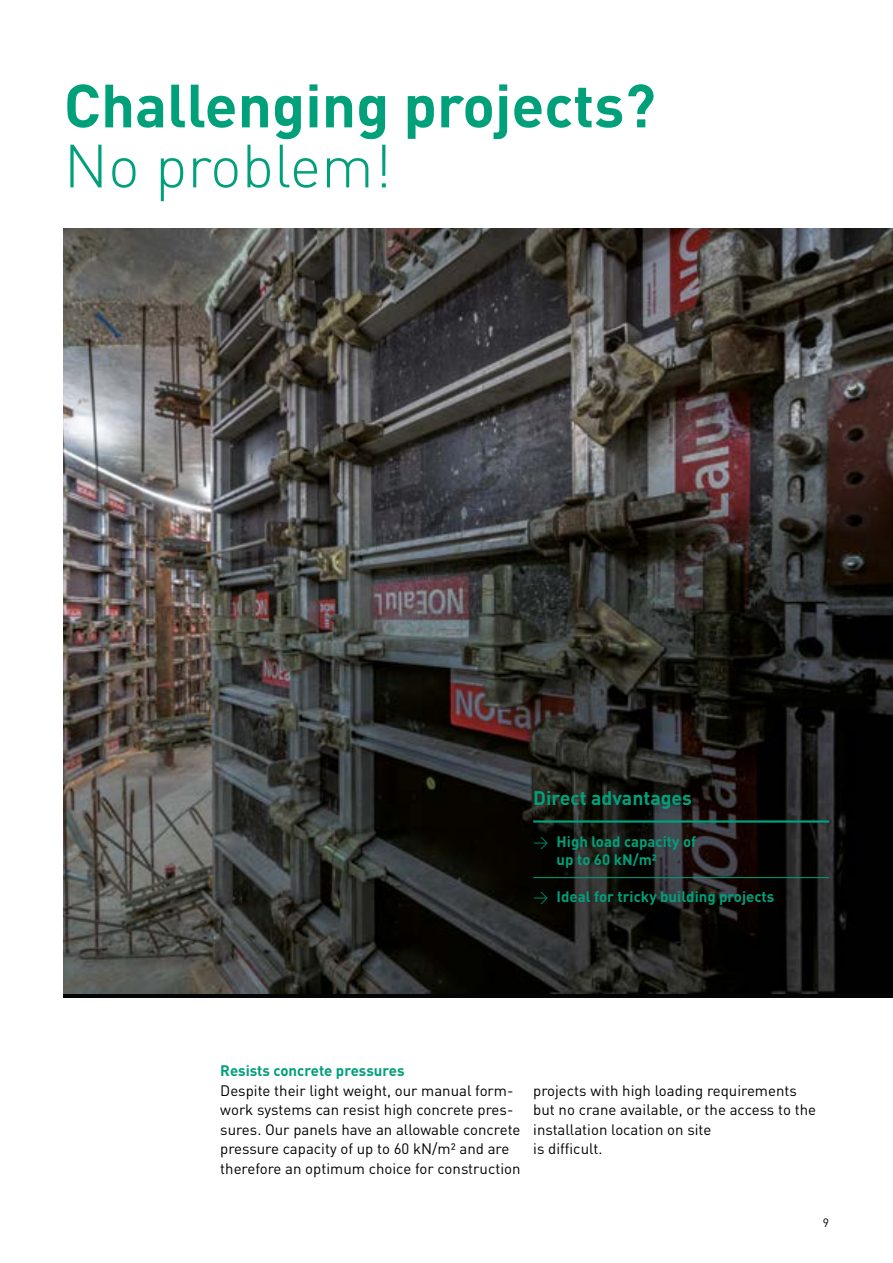
<style>
.page{position:relative;width:893px;height:1263px;background:#fff}
.page>*{position:absolute;margin:0;border:0;box-sizing:border-box;transform-origin:0 0}
.t1{font:700 60px "DIN Pro";color:#00a07a}
.t2{font:300 60px "DIN Pro";color:#00a07a}
.t3{font:700 19.5px "DIN Pro";color:#00a07a}
.t4{font:15px/19.5px "DIN Pro";color:#000}
.t5{font:700 15px/18px "DIN Pro";color:#00a07a}
.t6{font:12px "DIN Pro";color:#000}
.s1{font-weight:300}
</style>
<div class="page">
<img style="left:64px;top:228px;width:829px;height:765px">
<hr style="left:533px;top:820px;width:296px;height:3px;background:#00a07a">
<hr style="left:533px;top:877px;width:296px;height:1px;background:#00a07a">
<h1 class="t1" style="left:64px;top:65px;width:593px">Challenging projects?</h1>
<h1 class="t2" style="left:64px;top:125px;width:330px">No problem!</h1>
<h2 class="t3" style="left:533px;top:784px;width:160px">Direct advantages</h2>
<p class="t5" style="left:557px;top:832px;width:141px;text-indent:-23px"><span class="s1">→</span> High load capacity of up to 60 kN/m²</p>
<p class="t5" style="left:533px;top:887px;width:243px"><span class="s1">→</span> Ideal for tricky building projects</p>
<p class="t5" style="left:220px;top:1061px;width:186px">Resists concrete pressures</p>
<p class="t4" style="left:220px;top:1080px;width:302px">Despite their light weight, our manual form&shy;work systems can resist high concrete pres&shy;sures. Our panels have an allowable concrete pressure capacity of up to 60 kN/m² and are therefore an optimum choice for construction</p>
<p class="t4" style="left:533px;top:1080px;width:284px">projects with high loading requirements but no crane available, or the access to the installation location on site<br>is difficult.</p>
<p class="t6" style="left:823px;top:1215px;width:8px">9</p>
</div>
